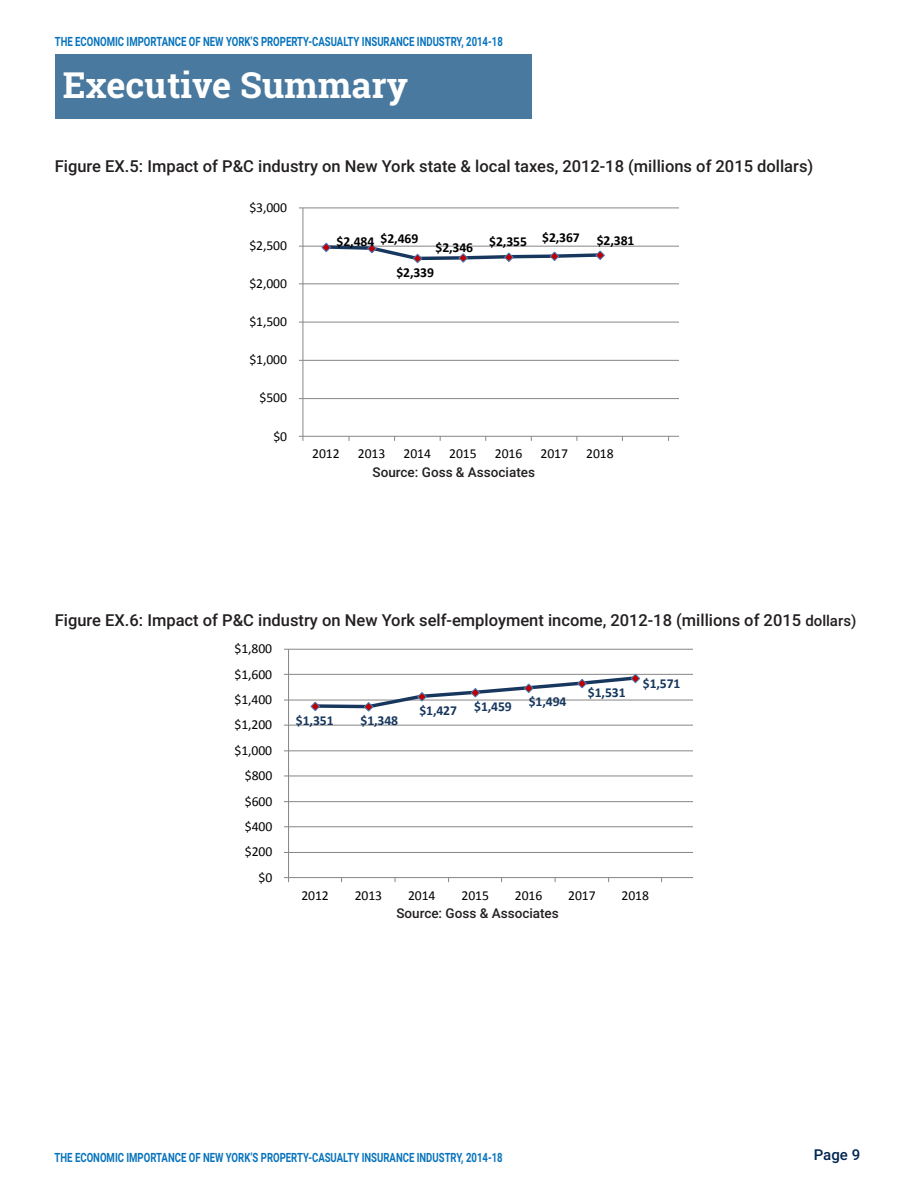
<style>
.page{position:relative;width:918px;height:1188px;background:#fff}
.page>*{position:absolute;margin:0;border:0;box-sizing:border-box;transform-origin:0 0}
.Tagline{font:700 36px "Roboto Slab";color:#fff}
.Tagline-2{font:500 16.5px "Roboto";color:#231f20}
.Index_Section_Head{font:500 15px "Roboto";color:#002551}
.t1{font:13.65px "Calibri";letter-spacing:-.005em;color:#000}
.t2{font:700 13.65px "Calibri";letter-spacing:-.005em;color:#000}
.t3{font:700 13.65px "Calibri";letter-spacing:-.005em;color:#17375e}
.Tagline-3{font:500 13.5px "Roboto";color:#231f20}
.Body{font:700 12.75px "Roboto";color:#0773bc;scale:.75 1}
.s1{font-size:15px}
</style>
<div class="page">
<div style="left:55px;top:54px;width:477px;height:65px;background:#49799f"></div>
<hr style="left:303px;top:398px;width:375px;height:1px;background:#868686">
<hr style="left:303px;top:360px;width:375px;height:1px;background:#868686">
<hr style="left:303px;top:322px;width:375px;height:1px;background:#868686">
<hr style="left:303px;top:284px;width:375px;height:1px;background:#868686">
<hr style="left:303px;top:246px;width:375px;height:1px;background:#868686">
<hr style="left:303px;top:208px;width:375px;height:1px;background:#868686">
<hr style="left:303px;top:208px;width:1px;height:228px;background:#868686">
<hr style="left:303px;top:436px;width:375px;height:1px;background:#868686">
<svg style="left:299px;top:436px;width:5px;height:5px"></svg>
<svg style="left:321px;top:242px;width:284px;height:22px"></svg>
<hr style="left:289px;top:852px;width:403px;height:1px;background:#868686">
<hr style="left:289px;top:826px;width:403px;height:1px;background:#868686">
<hr style="left:289px;top:801px;width:403px;height:1px;background:#868686">
<hr style="left:289px;top:776px;width:403px;height:1px;background:#868686">
<hr style="left:289px;top:751px;width:403px;height:1px;background:#868686">
<hr style="left:289px;top:725px;width:403px;height:1px;background:#868686">
<hr style="left:289px;top:700px;width:403px;height:1px;background:#868686">
<hr style="left:289px;top:674px;width:403px;height:1px;background:#868686">
<hr style="left:289px;top:649px;width:403px;height:1px;background:#868686">
<hr style="left:288px;top:649px;width:1px;height:229px;background:#868686">
<hr style="left:289px;top:877px;width:403px;height:1px;background:#868686">
<svg style="left:284px;top:877px;width:5px;height:5px"></svg>
<svg style="left:310px;top:673px;width:331px;height:39px"></svg>
<p class="Body" style="left:55px;top:32px;width:599px">THE ECONOMIC IMPORTANCE OF NEW YORK’S PROPERTY-CASUALTY INSURANCE INDUSTRY, 2014-18</p>
<p class="Tagline" style="left:63px;top:61px;width:347px">Executive Summary</p>
<p class="Tagline-2" style="left:55px;top:154px;width:760px">Figure EX.5: Impact of P&amp;C industry on New York state &amp; local taxes, 2012-18 (millions of 2015 dollars)</p>
<p class="t1" style="left:249px;top:199px;width:39px">$3,000</p>
<p class="t1" style="left:249px;top:237px;width:39px">$2,500</p>
<p class="t1" style="left:249px;top:275px;width:39px">$2,000</p>
<p class="t1" style="left:249px;top:313px;width:39px">$1,500</p>
<p class="t1" style="left:249px;top:351px;width:39px">$1,000</p>
<p class="t1" style="left:260px;top:389px;width:29px">$500</p>
<p class="t1" style="left:273px;top:427px;width:15px">$0</p>
<p class="t2" style="left:436px;top:232px;width:200px">$2,346 $2,355 $2,367 $2,381</p>
<p class="t2" style="left:337px;top:231px;width:83px">$2,484 $2,469</p>
<p class="t2" style="left:396px;top:263px;width:39px">$2,339</p>
<p class="t1" style="left:312px;top:445px;width:29px">2012</p>
<p class="t1" style="left:358px;top:445px;width:29px">2013</p>
<p class="t1" style="left:404px;top:445px;width:29px">2014</p>
<p class="t1" style="left:449px;top:445px;width:29px">2015</p>
<p class="t1" style="left:495px;top:445px;width:29px">2016</p>
<p class="t1" style="left:541px;top:445px;width:29px">2017</p>
<p class="t1" style="left:586px;top:445px;width:29px">2018</p>
<p class="Tagline-3" style="left:373px;top:463px;width:164px">Source: Goss &amp; Associates</p>
<p class="Tagline-2" style="left:55px;top:609px;width:803px">Figure EX.6: Impact of P&amp;C industry on New York self-employment income, 2012-18 (millions of 2015 <span class="s1">dollars)</span></p>
<p class="t1" style="left:235px;top:640px;width:39px">$1,800</p>
<p class="t1" style="left:235px;top:665px;width:39px">$1,600</p>
<p class="t1" style="left:235px;top:691px;width:39px">$1,400</p>
<p class="t1" style="left:235px;top:716px;width:39px">$1,200</p>
<p class="t1" style="left:235px;top:742px;width:39px">$1,000</p>
<p class="t1" style="left:245px;top:767px;width:29px">$800</p>
<p class="t1" style="left:245px;top:792px;width:29px">$600</p>
<p class="t1" style="left:245px;top:818px;width:29px">$400</p>
<p class="t1" style="left:245px;top:843px;width:29px">$200</p>
<p class="t1" style="left:259px;top:869px;width:15px">$0</p>
<p class="t3" style="left:296px;top:711px;width:39px">$1,351</p>
<p class="t3" style="left:361px;top:712px;width:39px">$1,348</p>
<p class="t3" style="left:419px;top:702px;width:39px">$1,427</p>
<p class="t3" style="left:474px;top:695px;width:94px">$1,459 $1,494</p>
<p class="t3" style="left:588px;top:684px;width:39px">$1,531</p>
<p class="t3" style="left:643px;top:675px;width:39px">$1,571</p>
<p class="t1" style="left:301px;top:887px;width:29px">2012</p>
<p class="t1" style="left:355px;top:887px;width:29px">2013</p>
<p class="t1" style="left:408px;top:887px;width:29px">2014</p>
<p class="t1" style="left:462px;top:887px;width:29px">2015</p>
<p class="t1" style="left:515px;top:887px;width:29px">2016</p>
<p class="t1" style="left:568px;top:887px;width:29px">2017</p>
<p class="t1" style="left:622px;top:887px;width:29px">2018</p>
<p class="Tagline-3" style="left:396px;top:904px;width:164px">Source: Goss &amp; Associates</p>
<p class="Body" style="left:55px;top:1148px;width:599px">THE ECONOMIC IMPORTANCE OF NEW YORK’S PROPERTY-CASUALTY INSURANCE INDUSTRY, 2014-18</p>
<p class="Index_Section_Head" style="left:814px;top:1144px;width:48px">Page 9</p>
</div>
